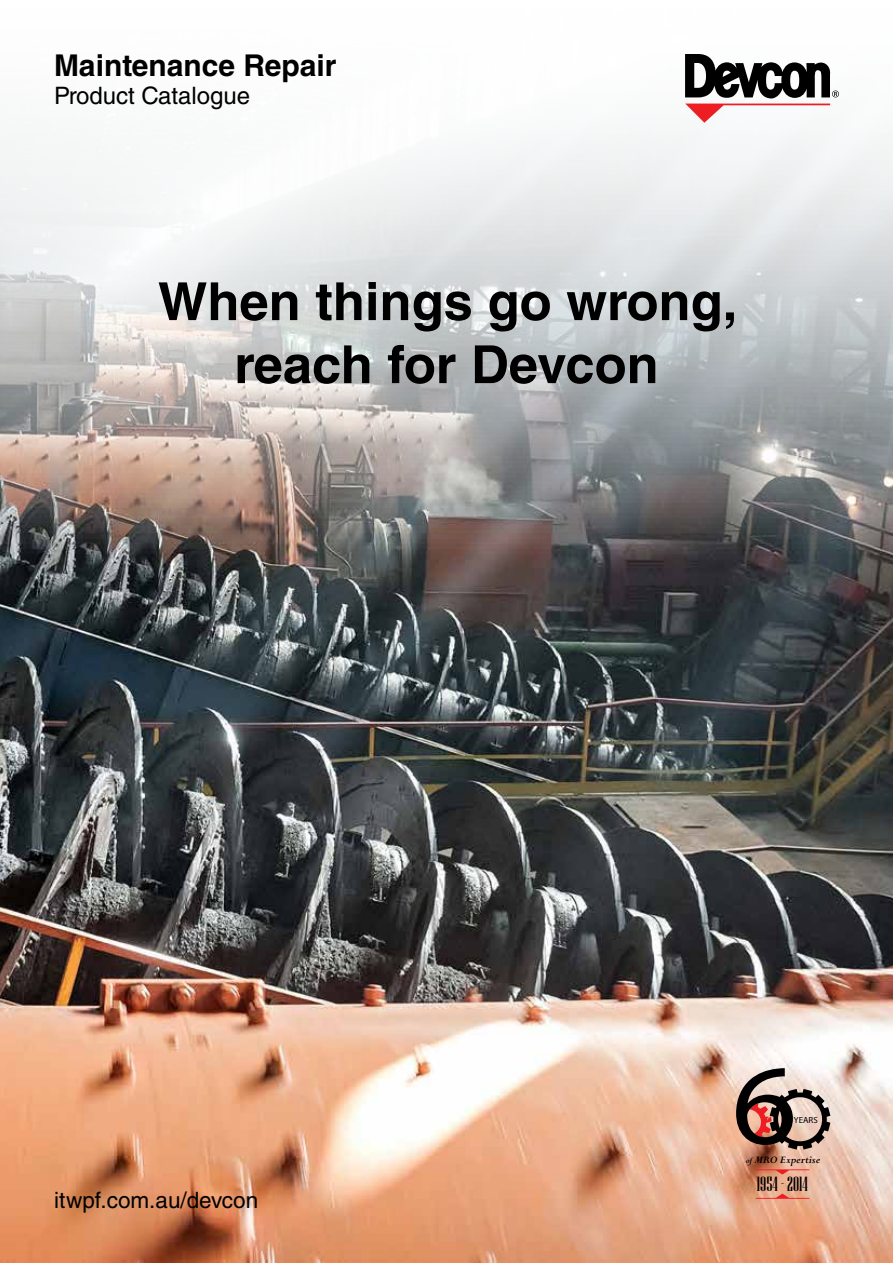
<style>
.page{position:relative;width:893px;height:1263px;background:#fff}
.page>*{position:absolute;margin:0;border:0;box-sizing:border-box;transform-origin:0 0}
.t1{font:700 52.5px/63px "Helvetica LT Std";color:#000;text-align:center}
.t2{font:700 30px "Helvetica LT Std";color:#000}
.t3{font:24px "Helvetica LT Std";color:#000}
.t4{font:22.5px "Helvetica LT Std";color:#000}
.t5{font:20.55px "Niagara Solid";color:#000}
.t6{font:italic 700 11.1px "Perpetua";color:#000}
.t7{font:8.85px "Myriad Pro";color:#000}
.s1{font-size:8.7px}
</style>
<div class="page">
<img style="left:0;top:134px;width:893px;height:1129px">
<svg style="left:756px;top:1169px;width:53px;height:5px"></svg>
<svg style="left:756px;top:1193px;width:53px;height:6px"></svg>
<svg style="left:736px;top:1068px;width:94px;height:81px;background:#977f77"></svg>
<svg style="left:685px;top:54px;width:154px;height:69px"></svg>
<p class="t2" style="left:54px;top:47px;width:284px">Maintenance Repair</p>
<p class="t3" style="left:54px;top:82px;width:198px">Product Catalogue</p>
<p class="t1" style="left:158px;top:269px;width:581px">When things go wrong, reach for Devcon</p>
<p class="t4" style="left:54px;top:1187px;width:206px">itwpf.com.au/devcon</p>
<p class="t7" style="left:794px;top:1115px;width:25px">YEARS</p>
<p class="t6" style="left:746px;top:1152px;width:76px"><span class="s1">of</span> MRO Expertise</p>
<p class="t5" style="left:757px;top:1173px;width:52px">1954 - 2014</p>
</div>
